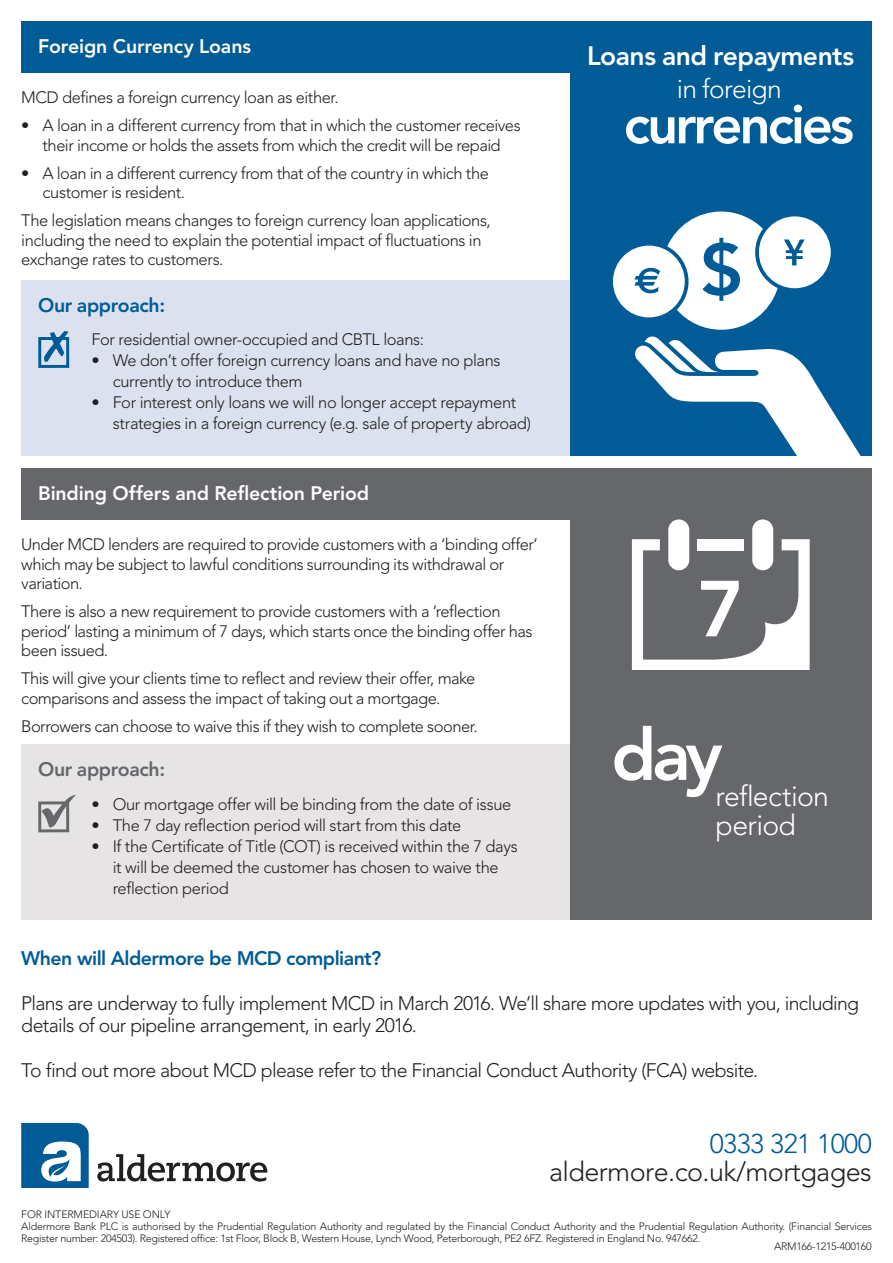
<style>
.page{position:relative;width:893px;height:1263px;background:#fff}
.page>*{position:absolute;margin:0;border:0;box-sizing:border-box;transform-origin:0 0}
.t1{font:800 78.45px "Avenir";color:#fff}
.t2{font:800 71.55px "Avenir";color:#fff}
.t3{font:800 54.15px "Avenir";letter-spacing:-.055em;color:#fff}
.t4{font:300 28.5px/29.4px "Avenir";letter-spacing:-.025em;color:#fff}
.t5{font:300 27px "Avenir";letter-spacing:-.02em;color:#231f20}
.t6{font:300 27px "Avenir";letter-spacing:-.02em;color:#005b96}
.t7{font:800 26.4px "Avenir";letter-spacing:-.02em;color:#fff}
.t8{font:300 26.4px "Avenir";letter-spacing:-.03em;color:#fff}
.t9{font:300 19.5px/22.5px "Avenir";letter-spacing:-.035em;color:#231f20}
.t10{font:800 19.5px "Avenir";letter-spacing:-.01em;color:#fff}
.t11{font:800 19.5px "Avenir";letter-spacing:-.025em;color:#005b96}
.t12{font:800 19.5px "Avenir";letter-spacing:-.02em;color:#65676a}
.t13{font:300 16.5px/19.5px "Avenir";letter-spacing:-.03em;color:#231f20}
.t14{font:300 10.65px/12px "Avenir";letter-spacing:-.02em;color:#231f20}
</style>
<div class="page">
<div style="left:21px;top:744px;width:851px;height:176px;background:#e6e4e5"></div>
<svg style="left:38px;top:795px;width:38px;height:37px"></svg>
<svg style="left:21px;top:1123px;width:68px;height:65px"></svg>
<svg style="left:97px;top:1154px;width:170px;height:27px"></svg>
<div style="left:21px;top:280px;width:851px;height:176px;background:#dbe1ee"></div>
<div style="left:570px;top:21px;width:302px;height:435px;background:#005b96"></div>
<svg style="left:38px;top:331px;width:31px;height:37px"></svg>
<div style="left:21px;top:21px;width:851px;height:51px;background:#005b96"></div>
<div style="left:21px;top:468px;width:851px;height:51px;background:#65676a"></div>
<div style="left:570px;top:468px;width:302px;height:452px;background:#65676a"></div>
<svg style="left:632px;top:539px;width:178px;height:131px"></svg>
<div style="left:668px;top:519px;width:21px;height:51px;background:#fff;border-radius:10px"></div>
<div style="left:698px;top:539px;width:46px;height:11px;background:#fff"></div>
<div style="left:752px;top:519px;width:21px;height:51px;background:#fff;border-radius:10px"></div>
<svg style="left:613px;top:212px;width:248px;height:244px"></svg>
<p class="t10" style="left:38px;top:35px;width:214px">Foreign Currency Loans</p>
<p class="t13" style="left:21px;top:88px;width:319px">MCD defines a foreign currency loan as either.</p>
<p class="t13" style="left:21px;top:116px;width:501px;text-align:center">• A loan in a different currency from that in which the customer receives their income or holds the assets from which the credit will be repaid</p>
<p class="t13" style="left:43px;top:163px;width:448px;text-indent:-21px">• A loan in a different currency from that of the country in which the customer is resident.</p>
<p class="t13" style="left:21px;top:211px;width:471px">The legislation means changes to foreign currency loan applications, including the need to explain the potential impact of fluctuations in exchange rates to customers.</p>
<p class="t11" style="left:38px;top:293px;width:128px">Our approach:</p>
<p class="t13" style="left:91px;top:330px;width:334px">For residential owner-occupied and CBTL loans:</p>
<p class="t13" style="left:113px;top:350px;width:389px;line-height:21px;text-indent:-21px">• We don’t offer foreign currency loans and have no plans currently to introduce them</p>
<p class="t13" style="left:113px;top:392px;width:420px;line-height:21px;text-indent:-21px">• For interest only loans we will no longer accept repayment strategies in a foreign currency (e.g. sale of property abroad)</p>
<p class="t10" style="left:38px;top:482px;width:332px">Binding Offers and Reflection Period</p>
<p class="t13" style="left:21px;top:535px;width:518px">Under MCD lenders are required to provide customers with a ‘binding offer’ which may be subject to lawful conditions surrounding its withdrawal or variation.</p>
<p class="t13" style="left:21px;top:602px;width:513px">There is also a new requirement to provide customers with a ‘reflection period’ lasting a minimum of 7 days, which starts once the binding offer has been issued.</p>
<p class="t13" style="left:21px;top:669px;width:456px">This will give your clients time to reflect and review their offer, make comparisons and assess the impact of taking out a mortgage.</p>
<p class="t13" style="left:21px;top:716px;width:458px">Borrowers can choose to waive this if they wish to complete sooner.</p>
<p class="t12" style="left:38px;top:758px;width:128px">Our approach:</p>
<p class="t13" style="left:91px;top:794px;width:421px">• Our mortgage offer will be binding from the date of issue</p>
<p class="t13" style="left:91px;top:815px;width:371px">• The 7 day reflection period will start from this date</p>
<p class="t13" style="left:113px;top:836px;width:407px;line-height:21px;text-indent:-21px">• If the Certificate of Title (COT) is received within the 7 days it will be deemed the customer has chosen to waive the reflection period</p>
<p class="t7" style="left:587px;top:41px;width:269px">Loans and repayments</p>
<p class="t3" style="left:624px;top:92px;width:232px">currencies</p>
<p class="t8" style="left:677px;top:73px;width:106px">in foreign</p>
<p class="t1" style="left:698px;top:563px;width:48px">7</p>
<p class="t2" style="left:611px;top:713px;width:113px">day</p>
<p class="t4" style="left:716px;top:781px;width:115px">reflection period</p>
<p class="t11" style="left:21px;top:947px;width:361px">When will Aldermore be MCD compliant?</p>
<p class="t9" style="left:21px;top:992px;width:839px">Plans are underway to fully implement MCD in March 2016. We’ll share more updates with you, including details of our pipeline arrangement, in early 2016.</p>
<p class="t9" style="left:21px;top:1059px;width:739px">To find out more about MCD please refer to the Financial Conduct Authority (FCA) website.</p>
<p class="t6" style="left:710px;top:1127px;width:163px">0333 321 1000</p>
<p class="t5" style="left:549px;top:1156px;width:324px">aldermore.co.uk/mortgages</p>
<p class="t14" style="left:21px;top:1208px;width:151px">FOR INTERMEDIARY USE ONLY</p>
<p class="t14" style="left:21px;top:1220px;width:852px">Aldermore Bank PLC is authorised by the Prudential Regulation Authority and regulated by the Financial Conduct Authority and the Prudential Regulation Authority. (Financial Services<br>Register number: 204503). Registered office: 1st Floor, Block B, Western House, Lynch Wood, Peterborough, PE2 6FZ. Registered in England No. 947662.</p>
<p class="t14" style="left:774px;top:1240px;width:99px">ARM166-1215-400160</p>
</div>
